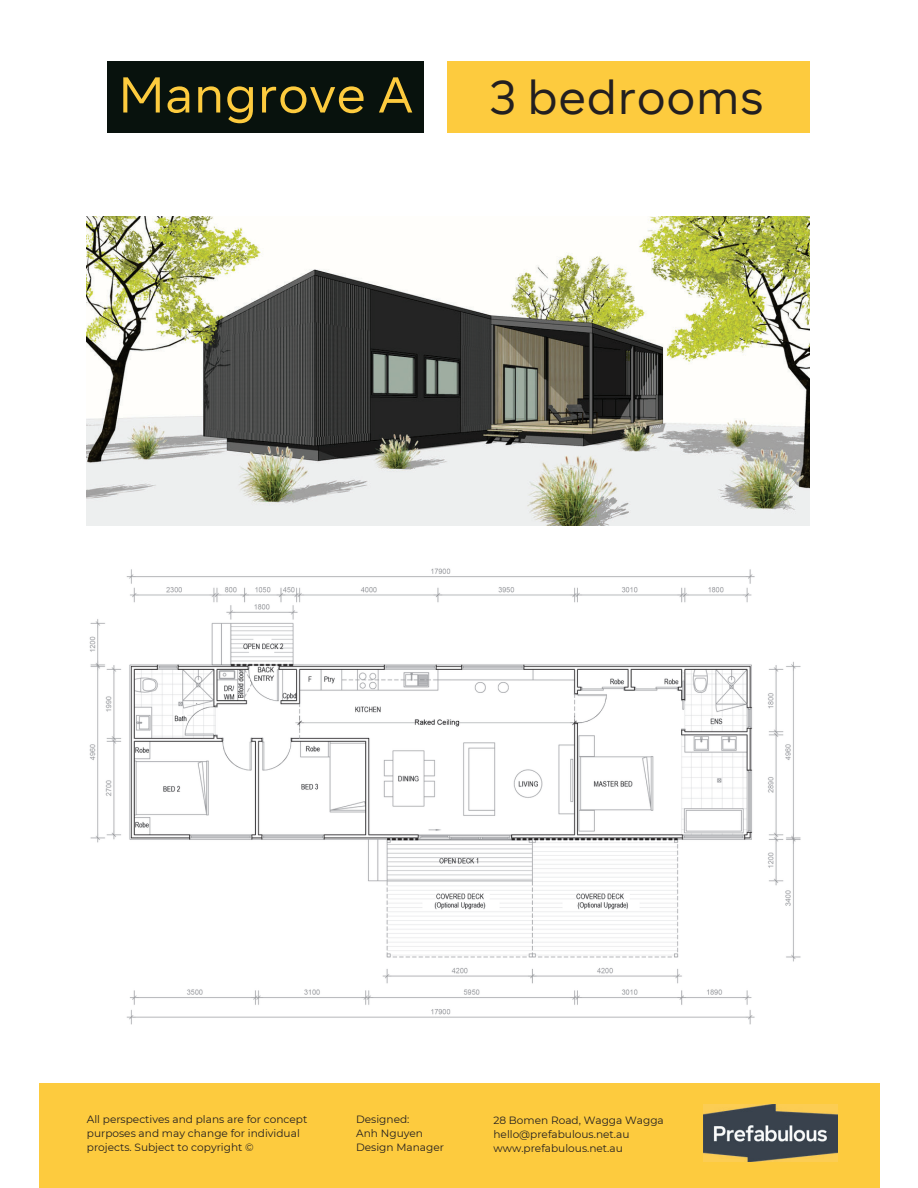
<style>
.page{position:relative;width:918px;height:1188px;background:#fff}
.page>*{position:absolute;margin:0;border:0;box-sizing:border-box;transform-origin:0 0}
.t1{font:50.25px "Segma";color:#fdcb3e}
.t2{font:47.25px "Segma";color:#231f20}
.t3{font:10.5px/14.1px "Montserrat";color:#231f20}
</style>
<div class="page">
<div style="left:39px;top:1083px;width:840px;height:105px;background:#fdcb3e"></div>
<img style="left:703px;top:1104px;width:134px;height:58px">
<img style="left:87px;top:216px;width:722px;height:309px">
<img style="left:89px;top:568px;width:712px;height:457px">
<div style="left:108px;top:62px;width:316px;height:71px;background:#08120d"></div>
<div style="left:447px;top:62px;width:363px;height:71px;background:#fdcb3e"></div>
<h1 class="t1" style="left:118px;top:64px;width:297px">Mangrove A</h1>
<h2 class="t2" style="left:490px;top:68px;width:276px">3 bedrooms</h2>
<p class="t3" style="left:87px;top:1112px;width:222px">All perspectives and plans are for concept purposes and may change for individual projects. Subject to copyright ©</p>
<p class="t3" style="left:356px;top:1112px;width:89px">Designed:<br>Anh Nguyen<br>Design Manager</p>
<p class="t3" style="left:493px;top:1113px;width:172px">28 Bomen Road, Wagga Wagga hello@prefabulous.net.au www.prefabulous.net.au</p>
</div>
